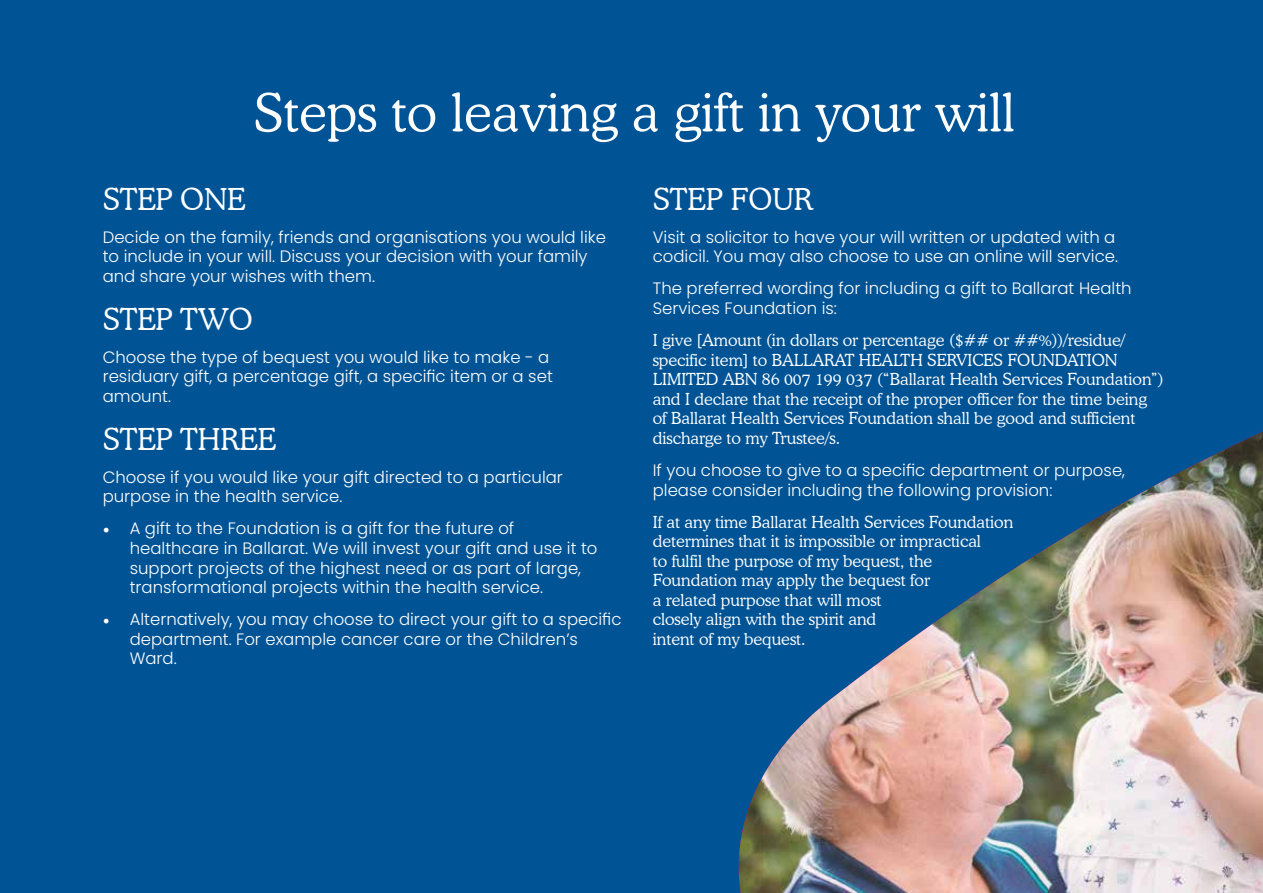
<style>
.page{position:relative;width:1263px;height:893px;background:#005496}
.page>*{position:absolute;margin:0;border:0;box-sizing:border-box;transform-origin:0 0}
.t1{font:300 52.5px "Cooper BT";color:#fff}
.t2{font:300 30px "Cooper BT";color:#fff}
.t3{font:300 30px "Cooper BT";color:#fff}
.t4{font:300 16.5px/19.5px "Poppins";color:#fff}
.t5{font:300 16.5px/19.5px "Cooper BT";color:#fff}
.s1{font-family:"Minion Pro";font-weight:400;font-size:18px}
</style>
<div class="page">
<img style="left:738px;top:432px;width:525px;height:461px">
<h1 class="t1" style="left:253px;top:81px;width:763px">Steps to leaving a gift in your will</h1>
<h2 class="t3" style="left:103px;top:181px;width:144px">STEP ONE</h2>
<p class="t4" style="left:103px;top:227px;width:505px">Decide on the family, friends and organisations you would like to include in your will. Discuss your decision with your family and share your wishes with them.</p>
<h2 class="t2" style="left:103px;top:302px;width:19px">STEP</h2>
<h2 class="t2" style="left:180px;top:302px;width:71px">TWO</h2>
<p class="t4" style="left:103px;top:347px;width:452px">Choose the type of bequest you would like to make - a residuary gift, a percentage gift, a specific item or a set amount.</p>
<h2 class="t2" style="left:103px;top:422px;width:19px">STEP</h2>
<h2 class="t2" style="left:180px;top:422px;width:21px">THREE</h2>
<p class="t4" style="left:103px;top:467px;width:462px">Choose if you would like your gift directed to a particular purpose in the health service.</p>
<p class="t4" style="left:130px;top:519px;width:469px;text-indent:-27px"><span class="s1">•</span> A gift to the Foundation is a gift for the future of healthcare in Ballarat. We will invest your gift and use it to support projects of the highest need or as part of large, transformational projects within the health service.</p>
<p class="t4" style="left:130px;top:610px;width:493px;text-indent:-27px"><span class="s1">•</span> Alternatively, you may choose to direct your gift to a specific department. For example cancer care or the Children’s<br>Ward.</p>
<h2 class="t3" style="left:653px;top:181px;width:162px">STEP FOUR</h2>
<p class="t4" style="left:653px;top:227px;width:467px">Visit a solicitor to have your will written or updated with a codicil. You may also choose to use an online will service.</p>
<p class="t4" style="left:653px;top:279px;width:480px">The preferred wording for including a gift to Ballarat Health<br>Services Foundation is:</p>
<p class="t5" style="left:653px;top:330px;width:512px">I give [Amount (in dollars or percentage ($## or ##%))/residue/ specific item] to BALLARAT HEALTH SERVICES FOUNDATION LIMITED ABN 86 007 199 037 (“Ballarat Health Services Foundation”) and I declare that the receipt of the proper officer for the time being of Ballarat Health Services Foundation shall be good and sufficient discharge to my Trustee/s.</p>
<p class="t4" style="left:653px;top:461px;width:474px">If you choose to give to a specific department or purpose, please consider including the following provision:</p>
<p class="t5" style="left:653px;top:512px;width:362px">If at any time Ballarat Health Services Foundation determines that it is impossible or impractical<br>to fulfil the purpose of my bequest, the Foundation may apply the bequest for<br>a related purpose that will most<br>closely align with the spirit and<br>intent of my bequest.</p>
</div>
